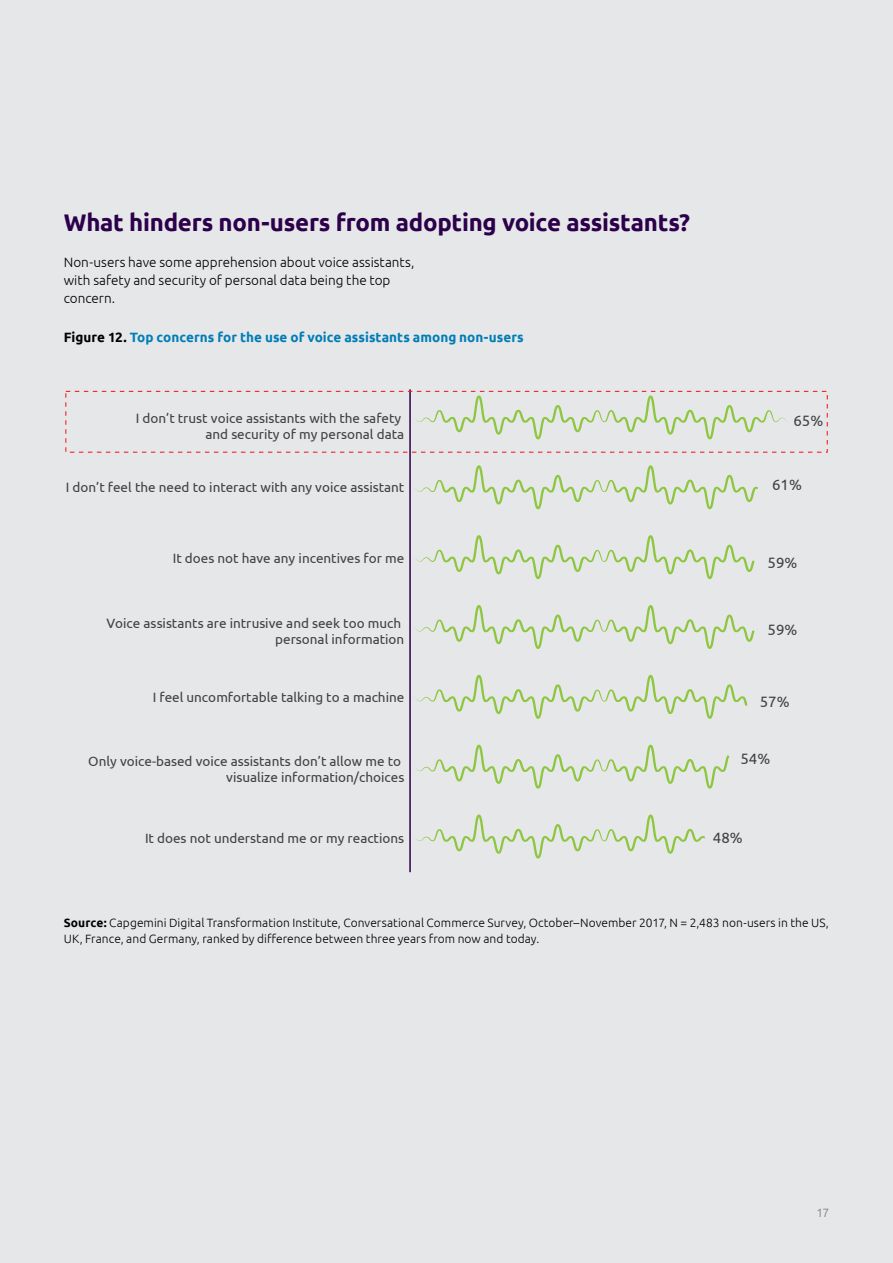
<style>
.page{position:relative;width:893px;height:1263px;background:#e6e7e8}
.page>*{position:absolute;margin:0;border:0;box-sizing:border-box;transform-origin:0 0}
.t1{font:700 24px "Ubuntu";letter-spacing:-.01em;color:#2c004b}
.t2{font:15px "Ubuntu";color:#414141}
.t3{font:13.5px/16.2px "Ubuntu";color:#414042;text-align:right}
.t4{font:300 13.5px/18px "Ubuntu";color:#000}
.t5{font:700 13.5px "Ubuntu";letter-spacing:.005em;color:#007db7}
.t6{font:300 12px/16.5px "Ubuntu";letter-spacing:.005em;color:#000}
.t7{font:300 12px "Ubuntu";color:#77787b}
.s1{color:#000}
.s2{font-weight:700}
</style>
<div class="page">
<hr style="left:409px;top:389px;width:2px;height:483px;background:#2c004b">
<svg style="left:414px;top:395px;width:374px;height:44px"></svg>
<svg style="left:415px;top:465px;width:343px;height:44px"></svg>
<svg style="left:415px;top:535px;width:339px;height:44px"></svg>
<svg style="left:414px;top:605px;width:340px;height:44px"></svg>
<svg style="left:414px;top:675px;width:333px;height:44px"></svg>
<svg style="left:414px;top:745px;width:315px;height:44px"></svg>
<svg style="left:415px;top:814px;width:290px;height:44px"></svg>
<div style="left:65px;top:391px;width:763px;height:62px;border:1px dashed #ed2224"></div>
<h1 class="t1" style="left:64px;top:208px;width:628px">What hinders non-users from adopting voice assistants?</h1>
<p class="t4" style="left:64px;top:252px;width:352px">Non-users have some apprehension about voice assistants, with safety and security of personal data being the top concern.</p>
<p class="t5" style="left:64px;top:329px;width:461px"><span class="s1">Figure 12.</span> Top concerns for the use of voice assistants among non-users</p>
<p class="t3" style="left:136px;top:409px;width:270px">I don’t trust voice assistants with the safety and security of my personal data</p>
<p class="t2" style="left:793px;top:412px;width:31px">65%</p>
<p class="t3" style="left:66px;top:479px;width:340px">I don’t feel the need to interact with any voice assistant</p>
<p class="t2" style="left:772px;top:476px;width:31px">61%</p>
<p class="t3" style="left:173px;top:549px;width:233px">It does not have any incentives for me</p>
<p class="t2" style="left:768px;top:554px;width:31px">59%</p>
<p class="t3" style="left:106px;top:614px;width:299px">Voice assistants are intrusive and seek too much personal information</p>
<p class="t2" style="left:768px;top:621px;width:31px">59%</p>
<p class="t3" style="left:153px;top:689px;width:253px">I feel uncomfortable talking to a machine</p>
<p class="t2" style="left:760px;top:693px;width:31px">57%</p>
<p class="t3" style="left:88px;top:752px;width:318px">Only voice-based voice assistants don’t allow me to visualize information/choices</p>
<p class="t2" style="left:740px;top:749px;width:31px">54%</p>
<p class="t3" style="left:145px;top:829px;width:261px">It does not understand me or my reactions</p>
<p class="t2" style="left:713px;top:829px;width:31px">48%</p>
<p class="t6" style="left:64px;top:914px;width:767px"><span class="s2">Source:</span> Capgemini Digital Transformation Institute, Conversational Commerce Survey, October–November 2017, N = 2,483 non-users in the US,<br>UK, France, and Germany, ranked by difference between three years from now and today.</p>
<p class="t7" style="left:816px;top:1205px;width:14px">17</p>
</div>
